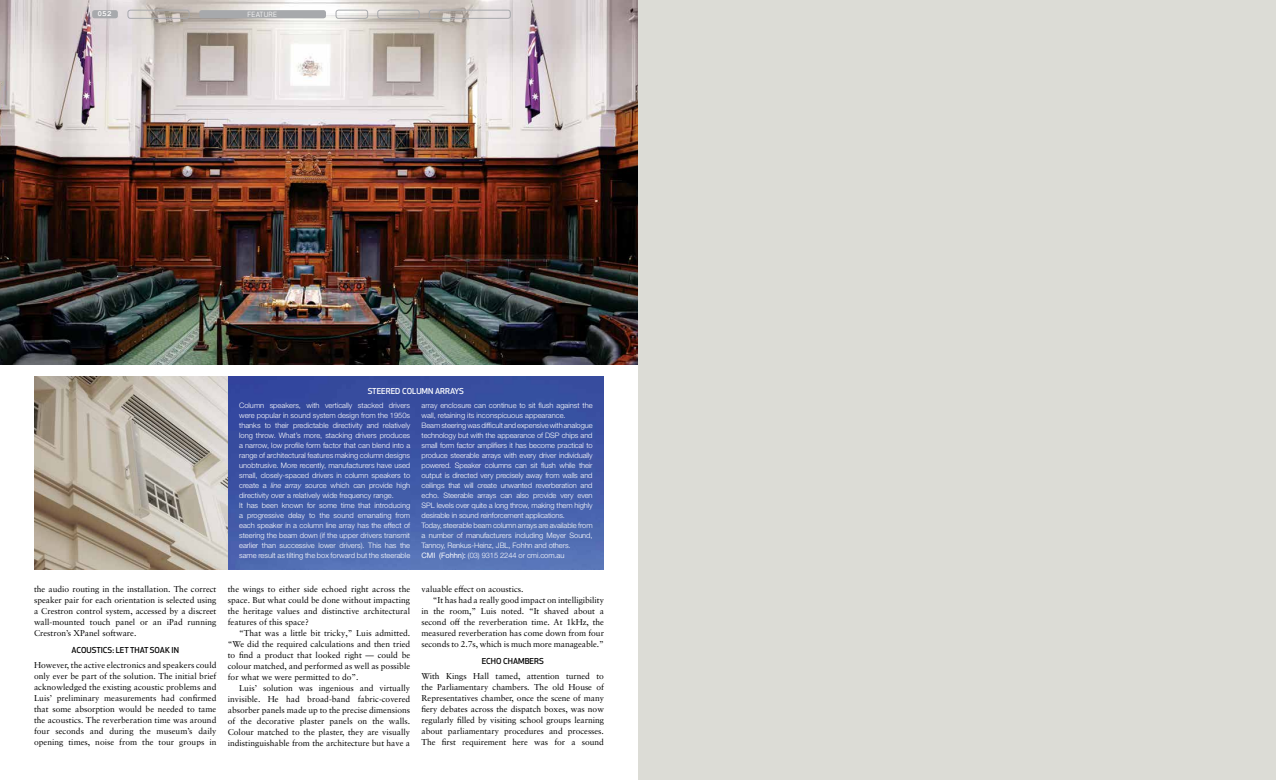
<style>
.page{position:relative;width:1276px;height:780px;background:#fff}
.page>*{position:absolute;margin:0;border:0;box-sizing:border-box;transform-origin:0 0}
.t1{font:8.5px/11px "Sabon LT Pro";color:#000;text-align:justify}
.t2{font:500 8px "Apex New";color:#000}
.t3{font:500 8px "Apex New";color:#fff}
.t4{font:700 7.8px "Courier New";color:#fff}
.t5{font:300 7.5px/10px "Helvetica Neue LT Std";color:#fff}
.t6{font:7px "Apex New";letter-spacing:.025em;color:#fff}
.s1{font-style:italic}
.s2{font-weight:400}
</style>
<div class="page">
<img style="left:0;top:0;width:638px;height:364px">
<img style="left:34px;top:376px;width:570px;height:193px">
<div style="left:429px;top:10px;width:81px;height:9px;border:1px solid #a7a9ac;border-radius:2px"></div>
<div style="left:336px;top:10px;width:32px;height:9px;border:1px solid #a7a9ac;border-radius:2px"></div>
<div style="left:92px;top:10px;width:26px;height:8px;background:#a7a9ac;border-radius:2px"></div>
<div style="left:199px;top:10px;width:127px;height:8px;background:#a7a9ac;border-radius:2px"></div>
<div style="left:128px;top:10px;width:61px;height:9px;border:1px solid #a7a9ac;border-radius:2px"></div>
<div style="left:377px;top:10px;width:42px;height:9px;border:1px solid #a7a9ac;border-radius:2px"></div>
<div style="left:638px;top:0;width:638px;height:780px;background:#dcdcd6"></div>
<p class="t4" style="left:98px;top:9px;width:16px">052</p>
<p class="t6" style="left:248px;top:10px;width:31px">FEATURE</p>
<p class="t1" style="left:34px;top:583px;width:184px">the audio routing in the installation. The correct speaker pair for each orientation is selected using a Crestron control system, accessed by a discreet wall-mounted touch panel or an iPad running Crestron’s XPanel software.</p>
<p class="t2" style="left:71px;top:645px;width:109px">ACOUSTICS: LET THAT SOAK IN</p>
<p class="t1" style="left:34px;top:659px;width:184px">However, the active electronics and speakers could only ever be part of the solution. The initial brief acknowledged the existing acoustic problems and Luis’ preliminary measurements had confirmed that some absorption would be needed to tame the acoustics. The reverberation time was around four seconds and during the museum’s daily opening times, noise from the tour groups in</p>
<p class="t3" style="left:368px;top:385px;width:98px">STEERED COLUMN ARRAYS</p>
<p class="t5" style="left:239px;top:400px;width:173px">Column speakers, with vertically stacked drivers were popular in sound system design from the 1950s thanks to their predictable directivity and relatively long throw. What’s more, stacking drivers produces a narrow, low profile form factor that can blend into a range of architectural features making column designs unobtrusive. More recently, manufacturers have used small, closely-spaced drivers in column speakers to create a <span class="s1">line array</span> source which can provide high directivity over a relatively wide frequency range.<br>It has been known for some time that introducing a progressive delay to the sound emanating from each speaker in a column line array has the effect of steering the beam down (if the upper drivers transmit earlier than successive lower drivers). This has the same result as tilting the box forward but the steerable</p>
<p class="t5" style="left:421px;top:400px;width:173px">array enclosure can continue to sit flush against the wall, retaining its inconspicuous appearance.<br>Beam steering was difficult and expensive with analogue technology but with the appearance of DSP chips and small form factor amplifiers it has become practical to produce steerable arrays with every driver individually powered. Speaker columns can sit flush while their output is directed very precisely away from walls and ceilings that will create unwanted reverberation and echo. Steerable arrays can also provide very even SPL levels over quite a long throw, making them highly desirable in sound reinforcement applications.<br>Today, steerable beam column arrays are available from a number of manufacturers including Meyer Sound, Tannoy, Renkus-Heinz, JBL, Fohhn and others.<br><span class="s2">CMI (Fohhn):</span> (03) 9315 2244 or cmi.com.au</p>
<p class="t1" style="left:228px;top:583px;width:184px">the wings to either side echoed right across the space. But what could be done without impacting the heritage values and distinctive architectural features of this space?</p>
<p class="t1" style="left:228px;top:627px;width:184px;text-indent:11px">“That was a little bit tricky,” Luis admitted. “We did the required calculations and then tried to find a product that looked right — could be colour matched, and performed as well as possible for what we were permitted to do”.</p>
<p class="t1" style="left:228px;top:682px;width:184px;text-indent:11px">Luis’ solution was ingenious and virtually invisible. He had broad-band fabric-covered absorber panels made up to the precise dimensions of the decorative plaster panels on the walls.<br>Colour matched to the plaster, they are visually indistinguishable from the architecture but have a</p>
<p class="t1" style="left:421px;top:583px;width:103px">valuable effect on acoustics.</p>
<p class="t1" style="left:433px;top:594px;width:173px">“It has had a really good impact on intelligibility</p>
<p class="t1" style="left:421px;top:605px;width:184px">in the room,” Luis noted. “It shaved about a</p>
<p class="t1" style="left:421px;top:616px;width:184px">second off the reverberation time. At 1kHz, the</p>
<p class="t1" style="left:421px;top:627px;width:184px">measured reverberation has come down from four</p>
<p class="t1" style="left:421px;top:638px;width:184px">seconds to 2.7s, which is much more manageable.”</p>
<p class="t2" style="left:482px;top:656px;width:64px">ECHO CHAMBERS</p>
<p class="t1" style="left:421px;top:670px;width:184px">With Kings Hall tamed, attention turned to the Parliamentary chambers. The old House of Representatives chamber, once the scene of many fiery debates across the dispatch boxes, was now regularly filled by visiting school groups learning about parliamentary procedures and processes.<br>The first requirement here was for a sound</p>
</div>
